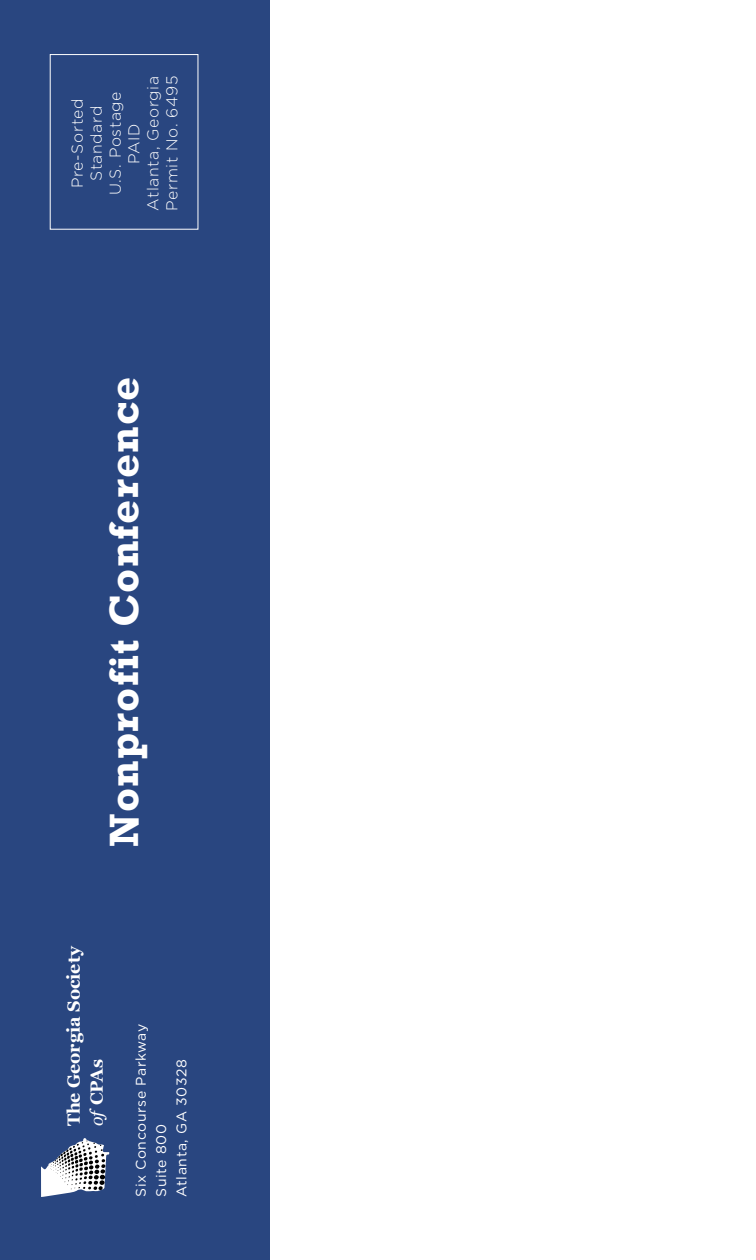
<style>
.page{position:relative;width:756px;height:1260px;background:#fff}
.page>*{position:absolute;margin:0;border:0;box-sizing:border-box;transform-origin:0 0}
.t1{font:700 42px "Rockwell";letter-spacing:.03em;color:#fff}
.t2{font:700 17.68px/22.9px "Georgia";color:#fff}
.t3{font:300 15.75px/18.9px "Gotham";letter-spacing:.04em;color:#fff;text-align:center}
.t4{font:14px/20.3px "Gotham";letter-spacing:.04em;color:#fff}
.s1{font-weight:400;font-style:italic}
</style>
<div class="page">
<div style="left:0;top:0;width:269px;height:1260px;background:#294680"></div>
<svg style="left:41px;top:1138px;width:68px;height:59px"></svg>
<p class="t3" style="left:67px;top:211px;width:137px;rotate:-90deg">Pre-Sorted<br>Standard<br>U.S. Postage<br>PAID<br>Atlanta, Georgia<br>Permit No. 6495</p>
<h1 class="t1" style="left:99px;top:847px;width:472px;rotate:-90deg">Nonprofit Conference</h1>
<p class="t2" style="left:62px;top:1126px;width:182px;rotate:-90deg">The Georgia Society <span class="s1">of</span>CPAs</p>
<p class="t4" style="left:131px;top:1197px;width:175px;rotate:-90deg">Six Concourse Parkway<br>Suite 800<br>Atlanta, GA 30328</p>
</div>
